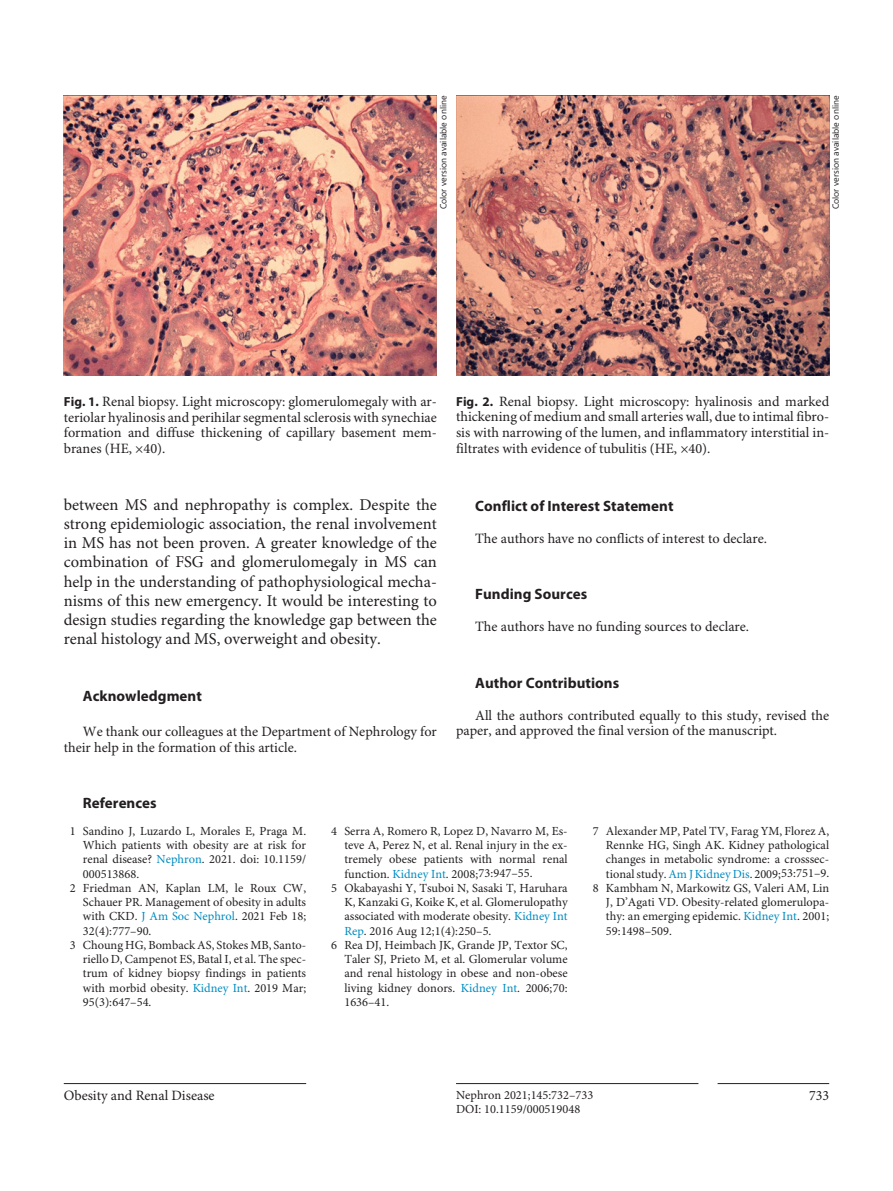
<style>
.page{position:relative;width:893px;height:1191px;background:#fff}
.page>*{position:absolute;margin:0;border:0;box-sizing:border-box;transform-origin:0 0}
.t1{font:16.5px/19px "Minion Pro";color:#231f20;text-align:justify}
.t2{font:700 15px "Myriad Pro";letter-spacing:.005em;color:#231f20}
.t3{font:14.25px/15.9px "Minion Pro";color:#231f20}
.t4{font:12.3px "Minion Pro";color:#231f20}
.t5{font:8.7px "Segoe UI";letter-spacing:.005em;color:#231f20}
.s1{font-family:"Myriad Pro";font-weight:700;font-size:13.2px}
.s2{color:#008bc0}
</style>
<div class="page">
<hr style="left:718px;top:1083px;width:111px;height:1px;background:#231f20">
<hr style="left:456px;top:1083px;width:242px;height:1px;background:#231f20">
<hr style="left:64px;top:1083px;width:242px;height:1px;background:#231f20">
<img style="left:64px;top:96px;width:373px;height:279px">
<img style="left:456px;top:95px;width:373px;height:280px">
<p class="t5" style="left:435px;top:209px;width:115px;rotate:-90deg">Color version available online</p>
<p class="t5" style="left:827px;top:209px;width:115px;rotate:-90deg">Color version available online</p>
<p class="t3" style="left:64px;top:394px;width:375px;text-align:justify"><span class="s1">Fig. 1.</span> Renal biopsy. Light microscopy: glomerulomegaly with ar&shy;teriolar hyalinosis and perihilar segmental sclerosis with synechiae formation and diffuse thickening of capillary basement mem&shy;branes (HE, ×40).</p>
<p class="t3" style="left:456px;top:393px;width:375px;text-align:justify"><span class="s1">Fig. 2.</span> Renal biopsy. Light microscopy: hyalinosis and marked thickening of medium and small arteries wall, due to intimal fibro&shy;sis with narrowing of the lumen, and inflammatory interstitial in&shy;filtrates with evidence of tubulitis (HE, ×40).</p>
<p class="t1" style="left:64px;top:496px;width:375px">between MS and nephropathy is complex. Despite the strong epidemiologic association, the renal involvement in MS has not been proven. A greater knowledge of the combination of FSG and glomerulomegaly in MS can help in the understanding of pathophysiological mecha&shy;nisms of this new emergency. It would be interesting to design studies regarding the knowledge gap between the renal histology and MS, overweight and obesity.</p>
<p class="t2" style="left:83px;top:688px;width:121px">Acknowledgment</p>
<p class="t3" style="left:64px;top:724px;width:375px;text-indent:19px">We thank our colleagues at the Department of Nephrology for their help in the formation of this article.</p>
<p class="t2" style="left:475px;top:497px;width:200px">Conflict of Interest Statement</p>
<p class="t3" style="left:475px;top:530px;width:293px">The authors have no conflicts of interest to declare.</p>
<p class="t2" style="left:475px;top:585px;width:114px">Funding Sources</p>
<p class="t3" style="left:475px;top:619px;width:275px">The authors have no funding sources to declare.</p>
<p class="t2" style="left:475px;top:674px;width:146px">Author Contributions</p>
<p class="t3" style="left:456px;top:707px;width:375px;text-indent:19px">All the authors contributed equally to this study, revised the paper, and approved the final version of the manuscript.</p>
<p class="t2" style="left:83px;top:794px;width:75px">References</p>
<p class="t4" style="left:70px;top:823px;width:238px">1 Sandino J, Luzardo L, Morales E, Praga M.</p>
<p class="t4" style="left:83px;top:837px;width:225px">Which patients with obesity are at risk for</p>
<p class="t4" style="left:83px;top:852px;width:225px">renal disease? <span class="s2">Nephron</span>. 2021. doi: 10.1159/</p>
<p class="t4" style="left:83px;top:866px;width:58px">000513868.</p>
<p class="t4" style="left:70px;top:880px;width:238px">2 Friedman AN, Kaplan LM, le Roux CW,</p>
<p class="t4" style="left:83px;top:894px;width:225px">Schauer PR. Management of obesity in adults</p>
<p class="t4" style="left:83px;top:909px;width:225px">with CKD. <span class="s2">J Am Soc Nephrol</span>. 2021 Feb 18;</p>
<p class="t4" style="left:83px;top:923px;width:70px">32(4):777–90.</p>
<p class="t4" style="left:70px;top:937px;width:238px">3 Choung HG, Bomback AS, Stokes MB, Santo-</p>
<p class="t4" style="left:83px;top:951px;width:225px">riello D, Campenot ES, Batal I, et al. The spec-</p>
<p class="t4" style="left:83px;top:966px;width:225px">trum of kidney biopsy findings in patients</p>
<p class="t4" style="left:83px;top:980px;width:225px">with morbid obesity. <span class="s2">Kidney Int</span>. 2019 Mar;</p>
<p class="t4" style="left:83px;top:994px;width:70px">95(3):647–54.</p>
<p class="t4" style="left:331px;top:823px;width:238px">4 Serra A, Romero R, Lopez D, Navarro M, Es-</p>
<p class="t4" style="left:344px;top:837px;width:225px">teve A, Perez N, et al. Renal injury in the ex-</p>
<p class="t4" style="left:344px;top:852px;width:225px">tremely obese patients with normal renal</p>
<p class="t4" style="left:344px;top:866px;width:190px">function. <span class="s2">Kidney Int</span>. 2008;73:947–55.</p>
<p class="t4" style="left:331px;top:880px;width:238px">5 Okabayashi Y, Tsuboi N, Sasaki T, Haruhara</p>
<p class="t4" style="left:344px;top:894px;width:225px">K, Kanzaki G, Koike K, et al. Glomerulopathy</p>
<p class="t4" style="left:344px;top:909px;width:225px">associated with moderate obesity. <span class="s2">Kidney Int</span></p>
<p class="t4" style="left:344px;top:923px;width:149px"><span class="s2">Rep</span>. 2016 Aug 12;1(4):250–5.</p>
<p class="t4" style="left:331px;top:937px;width:238px">6 Rea DJ, Heimbach JK, Grande JP, Textor SC,</p>
<p class="t4" style="left:344px;top:951px;width:225px">Taler SJ, Prieto M, et al. Glomerular volume</p>
<p class="t4" style="left:344px;top:966px;width:225px">and renal histology in obese and non-obese</p>
<p class="t4" style="left:344px;top:980px;width:225px">living kidney donors. <span class="s2">Kidney Int</span>. 2006;70:</p>
<p class="t4" style="left:344px;top:994px;width:46px">1636–41.</p>
<p class="t4" style="left:593px;top:823px;width:238px">7 Alexander MP, Patel TV, Farag YM, Florez A,</p>
<p class="t4" style="left:606px;top:837px;width:225px">Rennke HG, Singh AK. Kidney pathological</p>
<p class="t4" style="left:606px;top:852px;width:225px">changes in metabolic syndrome: a crosssec-</p>
<p class="t4" style="left:606px;top:866px;width:225px">tional study. <span class="s2">Am J Kidney Dis</span>. 2009;53:751–9.</p>
<p class="t4" style="left:593px;top:880px;width:238px">8 Kambham N, Markowitz GS, Valeri AM, Lin</p>
<p class="t4" style="left:606px;top:894px;width:225px">J, D’Agati VD. Obesity-related glomerulopa-</p>
<p class="t4" style="left:606px;top:909px;width:225px">thy: an emerging epidemic. <span class="s2">Kidney Int</span>. 2001;</p>
<p class="t4" style="left:606px;top:923px;width:67px">59:1498–509.</p>
<p class="t3" style="left:64px;top:1088px;width:152px">Obesity and Renal Disease</p>
<p class="t4" style="left:456px;top:1087px;width:139px">Nephron 2021;145:732–733</p>
<p class="t3" style="left:809px;top:1088px;width:22px">733</p>
<p class="t4" style="left:456px;top:1101px;width:126px">DOI: 10.1159/000519048</p>
</div>
